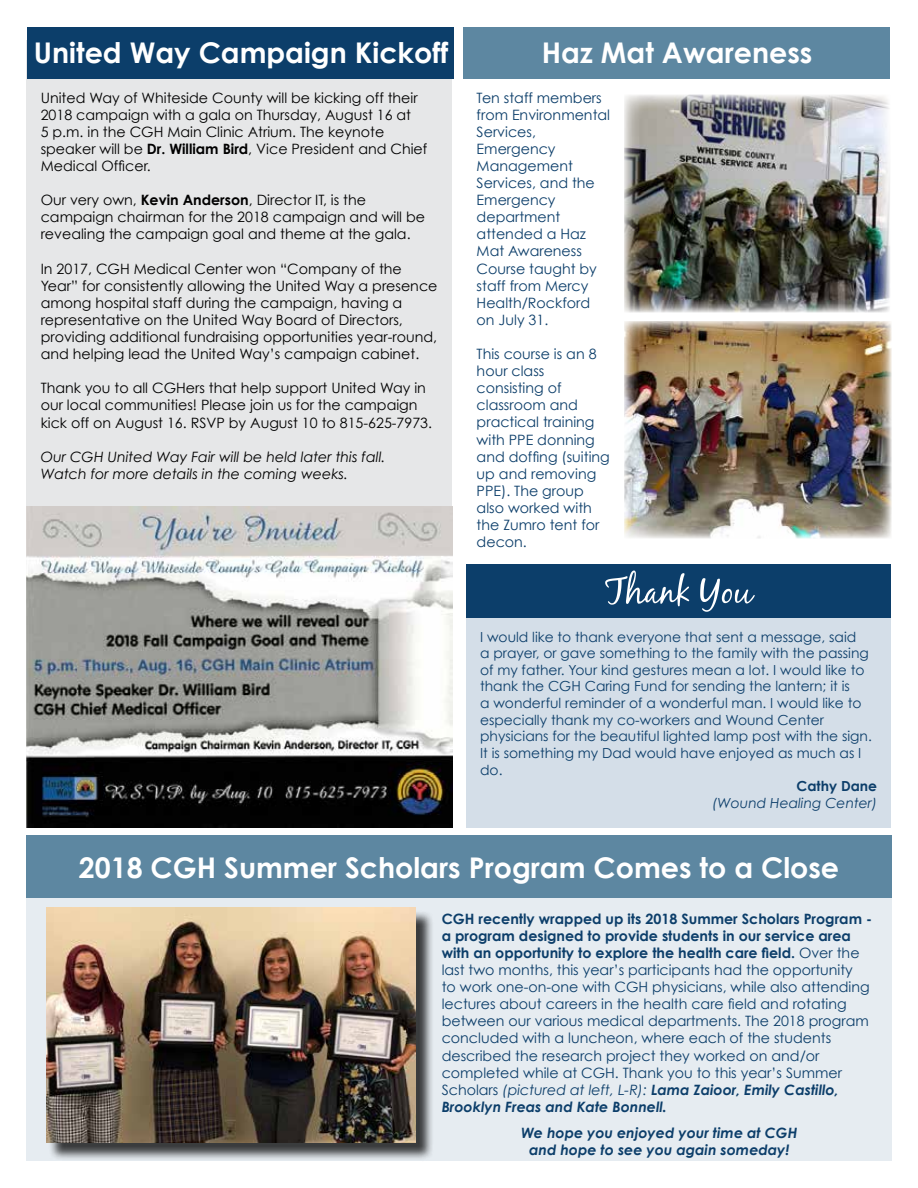
<style>
.page{position:relative;width:918px;height:1188px;background:#fff}
.page>*{position:absolute;margin:0;border:0;box-sizing:border-box;transform-origin:0 0}
.t1{font:700 28.5px "Century Gothic";color:#fff}
.t2{font:14.25px/17.1px "Century Gothic";color:#0c3e6a}
.t3{font:14.25px/17.1px "Century Gothic";color:#000}
.t4{font:italic 14.25px/17.1px "Century Gothic";color:#000}
.t5{font:italic 700 14.25px/17.1px "Century Gothic";color:#0c3e6a;text-align:center}
.t6{font:13.8px/16.6px "Century Gothic";color:#0c3e6a}
.t7{font:italic 13.8px "Century Gothic";color:#0c3e6a}
.t8{font:700 13.8px "Century Gothic";color:#0c3e6a}
.s1{font-weight:700}
.s2{font-style:italic}
.s3{font-weight:700;font-style:italic}
</style>
<div class="page">
<div style="left:26px;top:41px;width:426px;height:472px;background:#e6e7e8"></div>
<div style="left:26px;top:880px;width:866px;height:281px;background:#e6ecf1"></div>
<div style="left:26px;top:836px;width:866px;height:62px;background:#5d87a1"></div>
<div style="left:48px;top:910px;width:386px;height:251px;background:#000;opacity:.75"></div>
<img style="left:46px;top:908px;width:370px;height:235px">
<img style="left:26px;top:506px;width:426px;height:321px">
<div style="left:27px;top:27px;width:426px;height:51px;background:#0c3e6a"></div>
<div style="left:463px;top:27px;width:426px;height:51px;background:#5d87a1"></div>
<img style="left:624px;top:95px;width:266px;height:217px">
<img style="left:624px;top:321px;width:268px;height:217px">
<div style="left:467px;top:591px;width:424px;height:236px;background:#d4dee8"></div>
<div style="left:467px;top:564px;width:424px;height:54px;background:#0c3e6a"></div>
<svg style="left:605px;top:571px;width:150px;height:41px"></svg>
<h1 class="t1" style="left:34px;top:35px;width:416px">United Way Campaign Kickoff</h1>
<p class="t3" style="left:41px;top:89px;width:388px">United Way of Whiteside County will be kicking off their 2018 campaign with a gala on Thursday, August 16 at<br>5 p.m. in the CGH Main Clinic Atrium. The keynote speaker will be <span class="s1">Dr. William Bird</span>, Vice President and Chief Medical Officer.</p>
<p class="t3" style="left:41px;top:191px;width:386px">Our very own, <span class="s1">Kevin Anderson</span>, Director IT, is the campaign chairman for the 2018 campaign and will be revealing the campaign goal and theme at the gala.</p>
<p class="t3" style="left:41px;top:260px;width:398px">In 2017, CGH Medical Center won “Company of the Year” for consistently allowing the United Way a presence among hospital staff during the campaign, having a representative on the United Way Board of Directors, providing additional fundraising opportunities year-round, and helping lead the United Way’s campaign cabinet.</p>
<p class="t3" style="left:41px;top:379px;width:393px">Thank you to all CGHers that help support United Way in our local communities! Please join us for the campaign kick off on August 16. RSVP by August 10 to 815-625-7973.</p>
<p class="t4" style="left:41px;top:448px;width:346px">Our CGH United Way Fair will be held later this fall.<br>Watch for more details in the coming weeks.</p>
<h1 class="t1" style="left:542px;top:35px;width:272px">Haz Mat Awareness</h1>
<p class="t2" style="left:477px;top:89px;width:135px">Ten staff members from Environmental<br>Services,<br>Emergency<br>Management<br>Services, and the<br>Emergency department attended a Haz<br>Mat Awareness<br>Course taught by staff from Mercy<br>Health/Rockford on July 31.</p>
<p class="t2" style="left:477px;top:345px;width:135px">This course is an 8 hour class consisting of classroom and practical training with PPE donning and doffing (suiting up and removing<br>PPE). The group also worked with the Zumro tent for decon.</p>
<p class="t6" style="left:480px;top:628px;width:393px">I would like to thank everyone that sent a message, said<br>a prayer, or gave something to the family with the passing of my father. Your kind gestures mean a lot. I would like to thank the CGH Caring Fund for sending the lantern; it is<br>a wonderful reminder of a wonderful man. I would like to especially thank my co-workers and Wound Center physicians for the beautiful lighted lamp post with the sign.<br>It is something my Dad would have enjoyed as much as I do.</p>
<p class="t8" style="left:797px;top:778px;width:82px">Cathy Dane</p>
<p class="t7" style="left:712px;top:795px;width:166px">(Wound Healing Center)</p>
<h1 class="t1" style="left:79px;top:850px;width:762px">2018 CGH Summer Scholars Program Comes to a Close</h1>
<p class="t2" style="left:442px;top:910px;width:432px"><span class="s1">CGH recently wrapped up its 2018 Summer Scholars Program - a program designed to provide students in our service area with an opportunity to explore the health care field.</span> Over the last two months, this year’s participants had the opportunity<br>to work one-on-one with CGH physicians, while also attending lectures about careers in the health care field and rotating between our various medical departments. The 2018 program concluded with a luncheon, where each of the students described the research project they worked on and/or completed while at CGH. Thank you to this year’s Summer Scholars <span class="s2">(pictured at left, L-R):</span> <span class="s3">Lama Zaioor, Emily Castillo, Brooklyn Freas and Kate Bonnell.</span></p>
<p class="t5" style="left:521px;top:1124px;width:278px">We hope you enjoyed your time at CGH and hope to see you again someday!</p>
</div>
